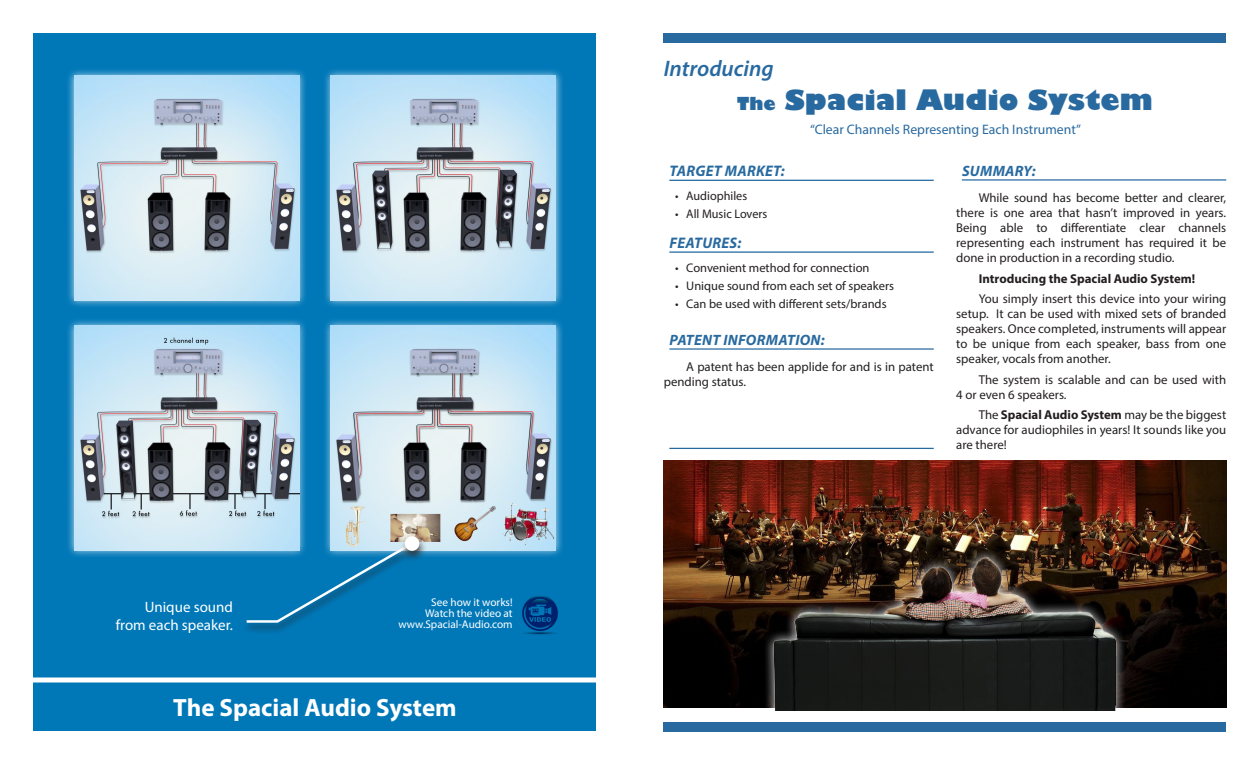
<style>
.page{position:relative;width:1260px;height:765px;background:#fff}
.page>*{position:absolute;margin:0;border:0;box-sizing:border-box;transform-origin:0 0}
.t1{font:800 27.5px "Gill Sans";color:#286aa0}
.t2{font:700 25px "Myriad Pro";color:#fff}
.t3{font:italic 600 22.5px "Myriad Pro";color:#286aa0}
.Headers{font:italic 700 15.38px "Myriad Pro";letter-spacing:.02em;color:#286aa0}
.t4{font:15px "Myriad Pro";color:#fff}
.Headers-2{font:italic 700 15px "Myriad Pro";letter-spacing:.02em;color:#286aa0}
.t5{font:13.75px "Myriad Pro";color:#286aa0}
.Main_Text{font:12.75px/15px "Myriad Pro";color:#231f20;text-align:justify}
.Main_Text-2{font:700 12.75px "Myriad Pro";color:#231f20}
.t6{font:12.5px "Myriad Pro";color:#231f20}
.t7{font:11.25px "Myriad Pro";color:#fff}
.s1{font-size:17.5px}
.s2{font-weight:700}
</style>
<div class="page">
<img style="left:664px;top:461px;width:562px;height:247px">
<hr style="left:669px;top:180px;width:265px;height:1px;background:#286aa0">
<hr style="left:669px;top:251px;width:265px;height:2px;background:#286aa0">
<hr style="left:669px;top:348px;width:265px;height:2px;background:#286aa0">
<hr style="left:669px;top:448px;width:265px;height:1px;background:#286aa0">
<hr style="left:962px;top:179px;width:264px;height:2px;background:#286aa0">
<div style="left:34px;top:34px;width:562px;height:697px;background:#0078b8"></div>
<hr style="left:26px;top:678px;width:580px;height:4px;background:#fff">
<div style="left:66px;top:68px;width:241px;height:241px;background:#fff;opacity:.75"></div>
<img style="left:74px;top:76px;width:225px;height:225px">
<div style="left:323px;top:68px;width:241px;height:241px;background:#fff;opacity:.75"></div>
<img style="left:331px;top:76px;width:225px;height:225px">
<div style="left:66px;top:317px;width:241px;height:242px;background:#fff;opacity:.75"></div>
<img style="left:74px;top:325px;width:225px;height:225px">
<div style="left:323px;top:317px;width:241px;height:242px;background:#fff;opacity:.75"></div>
<img style="left:331px;top:325px;width:225px;height:225px">
<div style="left:664px;top:722px;width:562px;height:9px;background:#286aa0"></div>
<div style="left:664px;top:34px;width:562px;height:9px;background:#286aa0"></div>
<img style="left:522px;top:595px;width:36px;height:40px">
<div style="left:242px;top:542px;width:179px;height:93px;background:#231f20;opacity:.75"></div>
<svg style="left:244px;top:540px;width:172px;height:84px"></svg>
<div style="left:400px;top:535px;width:28px;height:28px;background:#231f20;opacity:.75"></div>
<div style="left:406px;top:537px;width:12px;height:13px;background:#fff;border-radius:50%"></div>
<div style="left:405px;top:536px;width:14px;height:15px;border:2px solid #fff;border-radius:50%"></div>
<img style="left:734px;top:542px;width:422px;height:168px">
<p class="t4" style="left:145px;top:597px;width:90px">Unique sound</p>
<p class="t4" style="left:116px;top:615px;width:119px">from each speaker.</p>
<p class="t7" style="left:431px;top:595px;width:83px">See how it works!</p>
<p class="t7" style="left:425px;top:606px;width:89px">Watch the video at</p>
<p class="t7" style="left:398px;top:617px;width:116px">www.Spacial-Audio.com</p>
<p class="t2" style="left:173px;top:692px;width:285px">The Spacial Audio System</p>
<p class="t3" style="left:664px;top:54px;width:112px">Introducing</p>
<p class="t1" style="left:737px;top:78px;width:417px"><span class="s1">The</span> Spacial Audio System</p>
<p class="t5" style="left:810px;top:121px;width:272px">“Clear Channels Representing Each Instrument”</p>
<p class="Headers" style="left:670px;top:161px;width:117px">TARGET MARKET:</p>
<p class="t6" style="left:675px;top:188px;width:74px">• Audiophiles</p>
<p class="t6" style="left:675px;top:206px;width:94px">• All Music Lovers</p>
<p class="Headers" style="left:670px;top:233px;width:73px">FEATURES:</p>
<p class="t6" style="left:675px;top:260px;width:196px">• Convenient method for connection</p>
<p class="t6" style="left:675px;top:278px;width:221px">• Unique sound from each set of speakers</p>
<p class="t6" style="left:675px;top:296px;width:213px">• Can be used with different sets/brands</p>
<p class="Headers-2" style="left:670px;top:330px;width:157px">PATENT INFORMATION:</p>
<p class="Main_Text" style="left:664px;top:359px;width:271px;text-indent:22px">A patent has been applide for and is in patent pending status.</p>
<p class="Headers-2" style="left:962px;top:161px;width:75px">SUMMARY:</p>
<p class="Main_Text" style="left:956px;top:190px;width:272px;text-indent:22px">While sound has become better and clearer, there is one area that hasn’t improved in years.<br>Being able to differentiate clear channels representing each instrument has required it be done in production in a recording studio.</p>
<p class="Main_Text-2" style="left:979px;top:270px;width:218px">Introducing the Spacial Audio System!</p>
<p class="Main_Text" style="left:956px;top:291px;width:272px;text-indent:22px">You simply insert this device into your wiring setup. It can be used with mixed sets of branded speakers. Once completed, instruments will appear to be unique from each speaker, bass from one speaker, vocals from another.</p>
<p class="Main_Text" style="left:956px;top:372px;width:271px;text-indent:22px">The system is scalable and can be used with<br>4 or even 6 speakers.</p>
<p class="Main_Text" style="left:956px;top:407px;width:272px;text-indent:22px">The <span class="s2">Spacial Audio System</span> may be the biggest advance for audiophiles in years! It sounds like you are there!</p>
</div>
